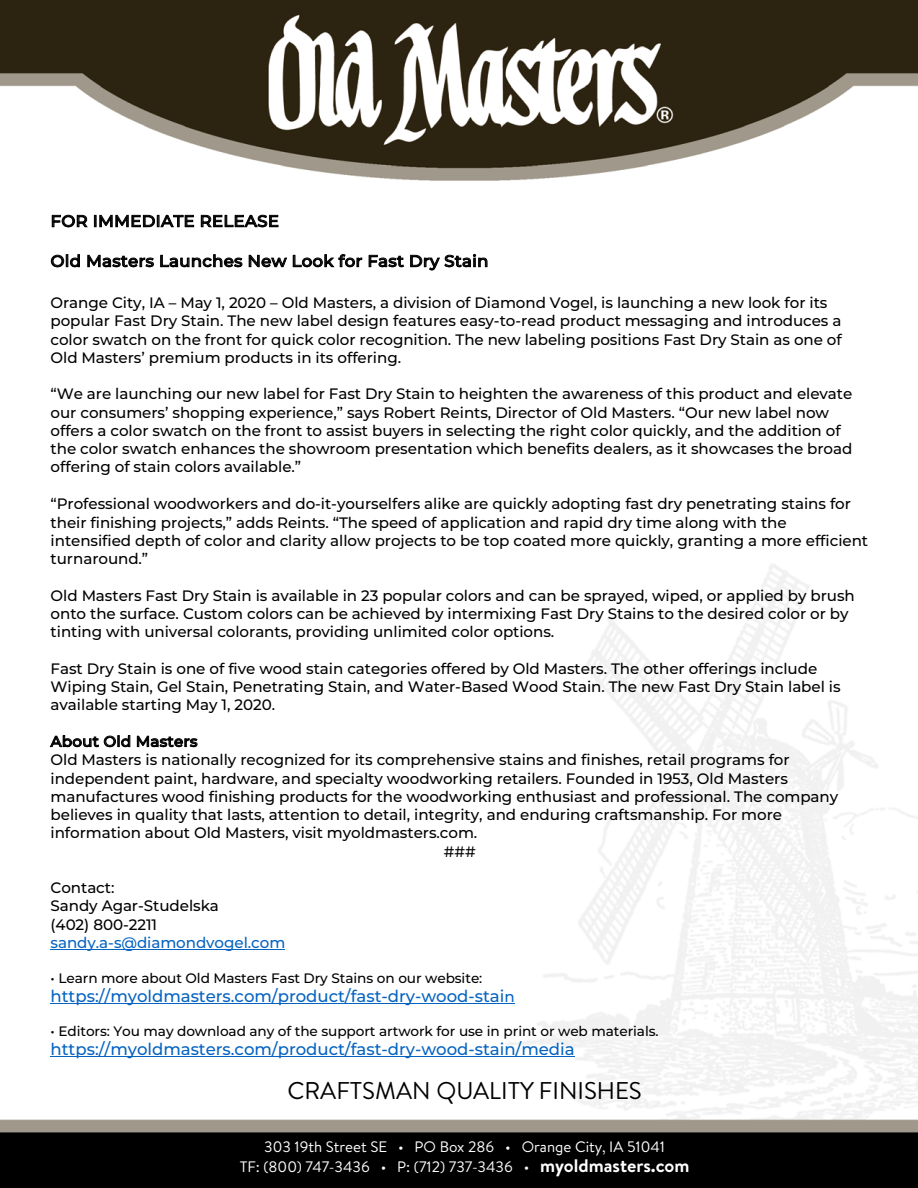
<style>
.page{position:relative;width:918px;height:1188px;background:#fff}
.page>*{position:absolute;margin:0;border:0;box-sizing:border-box;transform-origin:0 0}
.t1{font:24.15px "Brandon Text";color:#000}
.t2{font:500 16.5px "Montserrat";color:#0563c1}
.t3{font:500 16.2px "Montserrat";letter-spacing:.02em;color:#000}
.t4{font:500 15.15px/18.3px "Montserrat";letter-spacing:-.005em;color:#000}
.t5{font:15.15px/19.6px "Brandon Text";color:#fff;text-align:center}
.t6{font:500 15.15px "Montserrat";letter-spacing:-.005em;color:#0563c1}
.t7{font:500 14.85px "Montserrat";letter-spacing:.015em;color:#000}
.t8{font:500 13.65px "Montserrat";letter-spacing:-.01em;color:#000}
.s1{font-size:15.15px}
.s2{font-weight:700;font-size:18.15px}
</style>
<div class="page">
<img style="left:0;top:0;width:918px;height:1188px">
<hr style="left:51px;top:949px;width:234px;height:1px;background:#0563c1">
<hr style="left:51px;top:1003px;width:464px;height:1px;background:#0563c1">
<hr style="left:51px;top:1056px;width:524px;height:1px;background:#0563c1">
<p class="t3" style="left:51px;top:210px;width:230px">FOR IMMEDIATE RELEASE</p>
<p class="t3" style="left:51px;top:250px;width:439px">Old Masters Launches New Look for Fast Dry Stain</p>
<p class="t4" style="left:51px;top:293px;width:793px">Orange City, IA – May 1, 2020 – Old Masters, a division of Diamond Vogel, is launching a new look for its popular Fast Dry Stain. The new label design features easy-to-read product messaging and introduces a color swatch on the front for quick color recognition. The new labeling positions Fast Dry Stain as one of Old Masters’ premium products in its offering.</p>
<p class="t4" style="left:51px;top:384px;width:803px">“We are launching our new label for Fast Dry Stain to heighten the awareness of this product and elevate our consumers’ shopping experience,” says Robert Reints, Director of Old Masters. “Our new label now offers a color swatch on the front to assist buyers in selecting the right color quickly, and the addition of the color swatch enhances the showroom presentation which benefits dealers, as it showcases the broad offering of stain colors available.”</p>
<p class="t4" style="left:51px;top:494px;width:819px">“Professional woodworkers and do-it-yourselfers alike are quickly adopting fast dry penetrating stains for their finishing projects,” adds Reints. “The speed of application and rapid dry time along with the intensified depth of color and clarity allow projects to be top coated more quickly, granting a more efficient turnaround.”</p>
<p class="t4" style="left:51px;top:586px;width:806px">Old Masters Fast Dry Stain is available in 23 popular colors and can be sprayed, wiped, or applied by brush onto the surface. Custom colors can be achieved by intermixing Fast Dry Stains to the desired color or by tinting with universal colorants, providing unlimited color options.</p>
<p class="t4" style="left:51px;top:659px;width:792px">Fast Dry Stain is one of five wood stain categories offered by Old Masters. The other offerings include<br>Wiping Stain, Gel Stain, Penetrating Stain, and Water-Based Wood Stain. The new Fast Dry Stain label is available starting May 1, 2020.</p>
<p class="t7" style="left:51px;top:731px;width:148px">About Old Masters</p>
<p class="t4" style="left:51px;top:750px;width:741px">Old Masters is nationally recognized for its comprehensive stains and finishes, retail programs for</p>
<p class="t4" style="left:51px;top:768px;width:739px">independent paint, hardware, and specialty woodworking retailers. Founded in 1953, Old Masters</p>
<p class="t4" style="left:51px;top:787px;width:789px">manufactures wood finishing products for the woodworking enthusiast and professional. The company</p>
<p class="t4" style="left:51px;top:805px;width:733px">believes in quality that lasts, attention to detail, integrity, and enduring craftsmanship. For more</p>
<p class="t4" style="left:51px;top:823px;width:428px">information about Old Masters, visit myoldmasters.com.</p>
<p class="t4" style="left:444px;top:841px;width:33px">###</p>
<p class="t4" style="left:51px;top:878px;width:170px">Contact:<br>Sandy Agar-Studelska (402) 800-2211</p>
<p class="t6" style="left:51px;top:932px;width:236px">sandy.a-s@diamondvogel.com</p>
<p class="t8" style="left:51px;top:969px;width:433px">• Learn more about Old Masters Fast Dry Stains on our website:</p>
<p class="t2" style="left:51px;top:985px;width:466px">https://myoldmasters.com/product/fast-dry-wood-stai<span class="s1">n</span></p>
<p class="t8" style="left:51px;top:1022px;width:610px">• Editors: You may download any of the support artwork for use in print or web materials.</p>
<p class="t2" style="left:51px;top:1038px;width:526px">https://myoldmasters.com/product/fast-dry-wood-stain/media</p>
<h1 class="t1" style="left:287px;top:1074px;width:356px">CRAFTSMAN QUALITY FINISHES</h1>
<p class="t5" style="left:240px;top:1137px;width:451px">303 19th Street SE • PO Box 286 • Orange City, IA 51041<br>TF: (800) 747-3436 • P: (712) 737-3436 • <span class="s2">myoldmasters.com</span></p>
</div>
